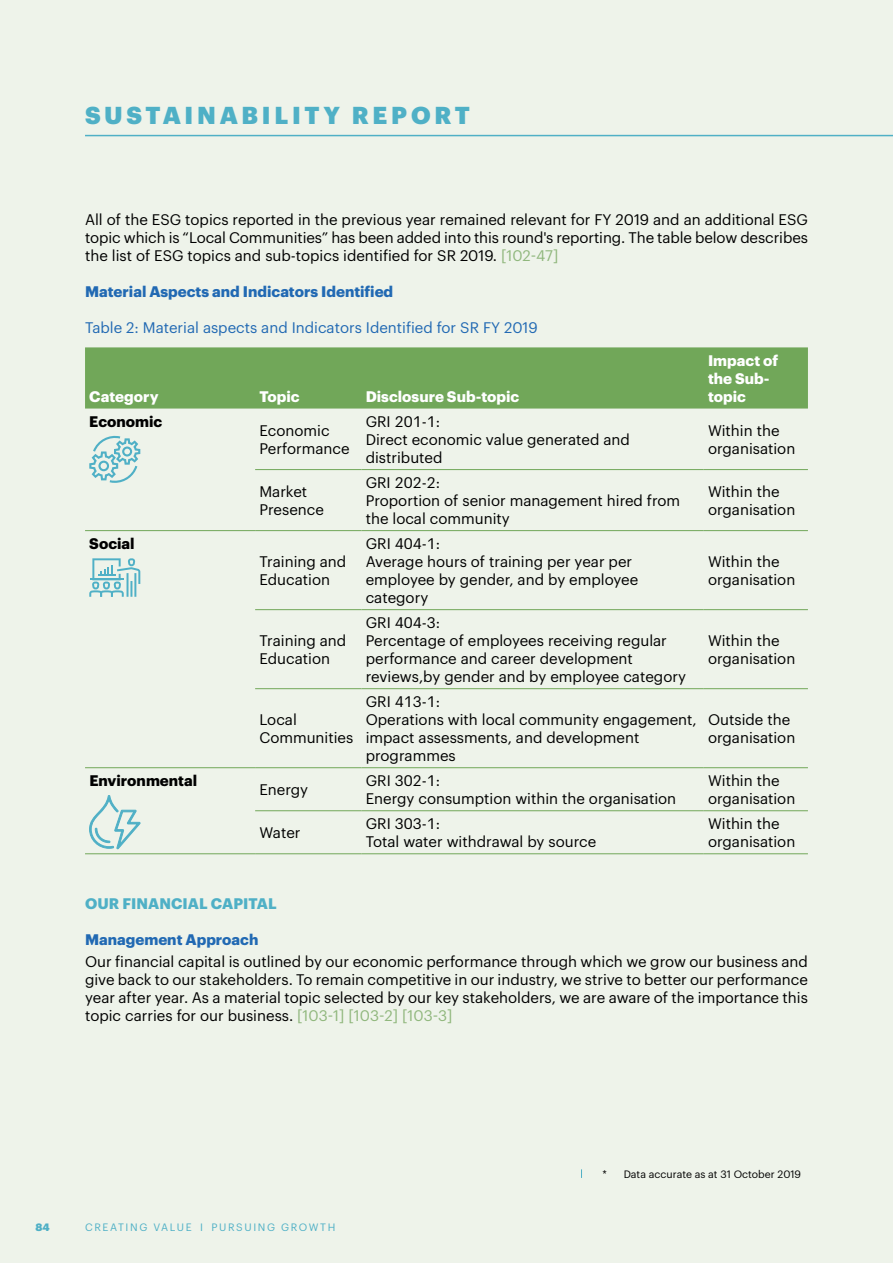
<style>
.page{position:relative;width:893px;height:1263px;background:#eef3ea}
.page>*{position:absolute;margin:0;border:0;box-sizing:border-box;transform-origin:0 0}
.t1{font:900 24px "Graphik";letter-spacing:.155em;color:#4fb0c6}
.t2{font:15px/18px "Graphik";color:#000}
.t3{font:700 15px "Graphik";color:#2169b3}
.t4{font:15px "Graphik";color:#2169b3}
.t5{font:700 15px/18px "Graphik";color:#fff}
.t6{font:700 15px "Graphik";color:#000}
.t7{font:700 15px "Graphik";letter-spacing:.005em;color:#4fb0c6}
.t8{font:10.5px "Graphik";color:#000}
.t9{font:10.5px "Graphik";letter-spacing:.155em;color:#4fb0c6}
.t10{font:900 10.5px "Graphik";color:#4fb0c6}
.s1{color:#90b77d}
</style>
<div class="page">
<div style="left:85px;top:347px;width:723px;height:62px;background:#71a759"></div>
<hr style="left:255px;top:469px;width:106px;height:1px;background:#71a759">
<hr style="left:361px;top:469px;width:343px;height:1px;background:#71a759">
<hr style="left:704px;top:469px;width:104px;height:1px;background:#71a759">
<hr style="left:85px;top:530px;width:170px;height:1px;background:#71a759">
<hr style="left:255px;top:530px;width:106px;height:1px;background:#71a759">
<hr style="left:361px;top:530px;width:343px;height:1px;background:#71a759">
<hr style="left:704px;top:530px;width:104px;height:1px;background:#71a759">
<hr style="left:255px;top:609px;width:106px;height:1px;background:#71a759">
<hr style="left:361px;top:609px;width:343px;height:1px;background:#71a759">
<hr style="left:704px;top:609px;width:104px;height:1px;background:#71a759">
<hr style="left:255px;top:688px;width:106px;height:1px;background:#71a759">
<hr style="left:361px;top:688px;width:343px;height:1px;background:#71a759">
<hr style="left:704px;top:688px;width:104px;height:1px;background:#71a759">
<hr style="left:85px;top:767px;width:170px;height:1px;background:#71a759">
<hr style="left:85px;top:853px;width:170px;height:1px;background:#71a759">
<hr style="left:255px;top:767px;width:106px;height:1px;background:#71a759">
<hr style="left:361px;top:767px;width:343px;height:1px;background:#71a759">
<hr style="left:704px;top:767px;width:104px;height:1px;background:#71a759">
<hr style="left:255px;top:810px;width:106px;height:1px;background:#71a759">
<hr style="left:361px;top:810px;width:343px;height:1px;background:#71a759">
<hr style="left:704px;top:810px;width:104px;height:1px;background:#71a759">
<hr style="left:255px;top:853px;width:106px;height:1px;background:#71a759">
<hr style="left:361px;top:853px;width:343px;height:1px;background:#71a759">
<hr style="left:704px;top:853px;width:104px;height:1px;background:#71a759">
<svg style="left:89px;top:558px;width:51px;height:39px"></svg>
<svg style="left:89px;top:435px;width:51px;height:48px"></svg>
<svg style="left:89px;top:795px;width:52px;height:54px"></svg>
<hr style="left:85px;top:135px;width:808px;height:1px;background:#4fb0c6">
<h1 class="t1" style="left:85px;top:96px;width:386px">SUSTAINABILITY REPORT</h1>
<p class="t2" style="left:85px;top:209px;width:724px;text-align:justify">All of the ESG topics reported in the previous year remained relevant for FY 2019 and an additional ESG topic which is “Local Communities” has been added into this round's reporting. The table below describes the list of ESG topics and sub-topics identified for SR 2019. <span class="s1">[102-47]</span></p>
<p class="t3" style="left:85px;top:280px;width:310px">Material Aspects and Indicators Identified</p>
<p class="t4" style="left:85px;top:316px;width:454px">Table 2: Material aspects and Indicators Identified for SR FY 2019</p>
<p class="t5" style="left:89px;top:386px;width:71px">Category</p>
<p class="t5" style="left:259px;top:386px;width:42px">Topic</p>
<p class="t5" style="left:366px;top:386px;width:155px">Disclosure Sub-topic</p>
<p class="t5" style="left:708px;top:350px;width:72px">Impact of the Sub&shy;topic</p>
<p class="t6" style="left:89px;top:410px;width:75px">Economic</p>
<p class="t2" style="left:259px;top:420px;width:92px">Economic<br>Performance</p>
<p class="t2" style="left:366px;top:411px;width:266px">GRI 201-1:<br>Direct economic value generated and distributed</p>
<p class="t2" style="left:708px;top:420px;width:89px">Within the organisation</p>
<p class="t2" style="left:259px;top:481px;width:66px">Market<br>Presence</p>
<p class="t2" style="left:366px;top:472px;width:316px">GRI 202-2:<br>Proportion of senior management hired from the local community</p>
<p class="t2" style="left:708px;top:481px;width:89px">Within the organisation</p>
<p class="t6" style="left:89px;top:532px;width:47px">Social</p>
<p class="t2" style="left:259px;top:551px;width:88px">Training and<br>Education</p>
<p class="t2" style="left:366px;top:533px;width:274px">GRI 404-1:<br>Average hours of training per year per employee by gender, and by employee category</p>
<p class="t2" style="left:708px;top:551px;width:89px">Within the organisation</p>
<p class="t2" style="left:259px;top:631px;width:88px">Training and<br>Education</p>
<p class="t2" style="left:366px;top:613px;width:322px">GRI 404-3:<br>Percentage of employees receiving regular performance and career development reviews,by gender and by employee category</p>
<p class="t2" style="left:708px;top:631px;width:89px">Within the organisation</p>
<p class="t2" style="left:259px;top:710px;width:95px">Local<br>Communities</p>
<p class="t2" style="left:366px;top:692px;width:332px">GRI 413-1:<br>Operations with local community engagement, impact assessments, and development programmes</p>
<p class="t2" style="left:708px;top:710px;width:89px">Outside the organisation</p>
<p class="t6" style="left:89px;top:769px;width:109px">Environmental</p>
<p class="t2" style="left:259px;top:780px;width:50px">Energy</p>
<p class="t2" style="left:366px;top:771px;width:312px">GRI 302-1:<br>Energy consumption within the organisation</p>
<p class="t2" style="left:708px;top:771px;width:89px">Within the organisation</p>
<p class="t2" style="left:259px;top:823px;width:43px">Water</p>
<p class="t2" style="left:366px;top:814px;width:232px">GRI 303-1:<br>Total water withdrawal by source</p>
<p class="t2" style="left:708px;top:814px;width:89px">Within the organisation</p>
<p class="t7" style="left:85px;top:892px;width:193px">OUR FINANCIAL CAPITAL</p>
<p class="t3" style="left:85px;top:928px;width:175px">Management Approach</p>
<p class="t2" style="left:85px;top:952px;width:724px;text-align:justify">Our financial capital is outlined by our economic performance through which we grow our business and give back to our stakeholders. To remain competitive in our industry, we strive to better our performance year after year. As a material topic selected by our key stakeholders, we are aware of the importance this topic carries for our business. <span class="s1">[103-1] [103-2] [103-3]</span></p>
<p class="t10" style="left:35px;top:1218px;width:16px">84</p>
<p class="t9" style="left:85px;top:1219px;width:252px">CREATING VALUE I PURSUING GROWTH</p>
<p class="t8" style="left:602px;top:1166px;width:200px">* Data accurate as at 31 October 2019</p>
</div>
